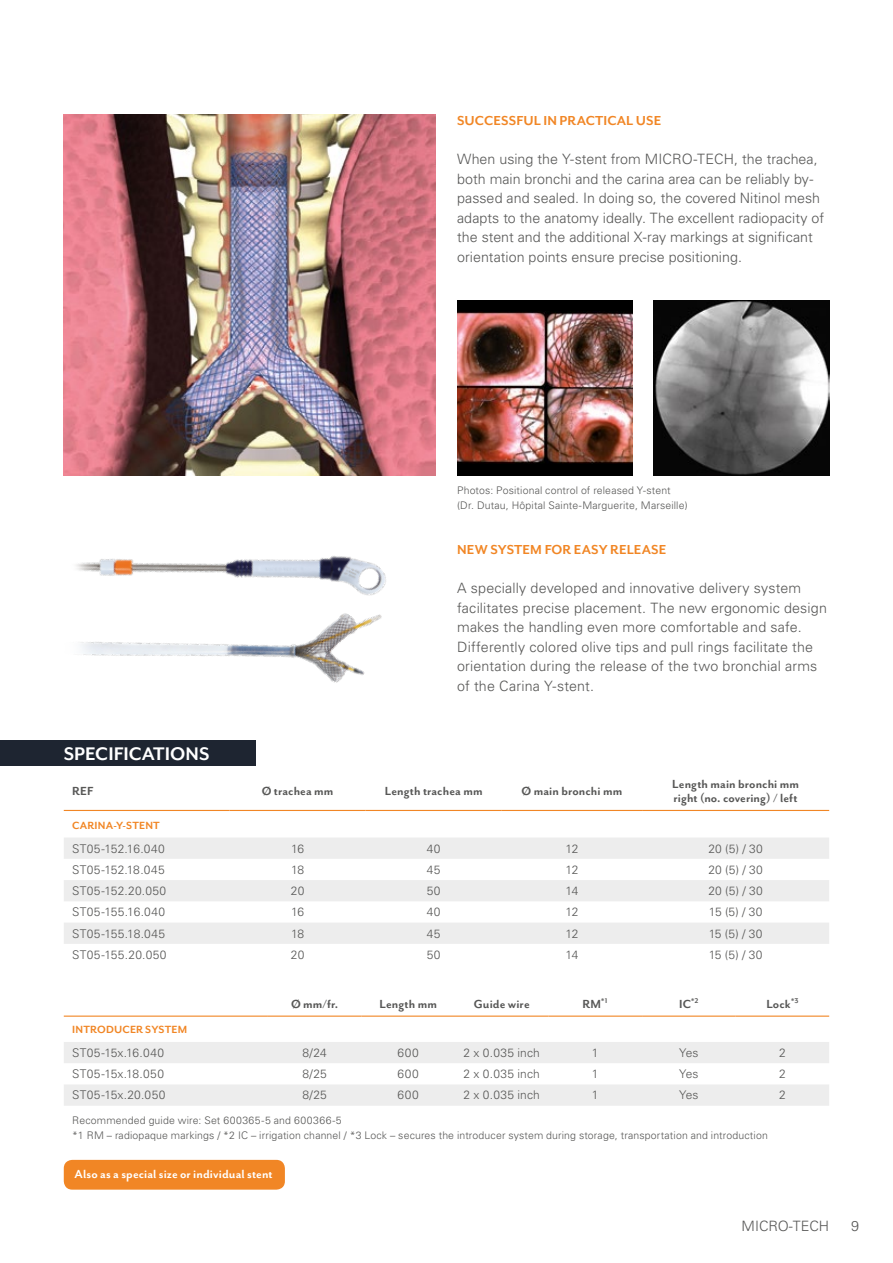
<style>
.page{position:relative;width:893px;height:1263px;background:#fff}
.page>*{position:absolute;margin:0;border:0;box-sizing:border-box;transform-origin:0 0}
.t1{font:700 21px "Mr Eaves San OT";color:#fff}
.t2{font:700 15px "Mr Eaves San OT";letter-spacing:.005em;color:#f18625}
.t3{font:300 14.25px/19.5px "Univers LT Std";letter-spacing:.005em;color:#575756}
.t4{font:700 13.5px/13.5px "Mr Eaves San OT";letter-spacing:.005em;color:#575756}
.t5{font:700 13.5px "Mr Eaves San OT";letter-spacing:.01em;color:#fff}
.t6{font:300 12px "Univers LT Std";letter-spacing:.02em;color:#575756}
.t7{font:700 12px "Mr Eaves San OT";letter-spacing:.015em;color:#f18625}
.t8{font:300 10.5px/15px "Univers LT Std";letter-spacing:.015em;color:#575756}
</style>
<div class="page">
<img style="left:654px;top:300px;width:175px;height:175px">
<div style="left:457px;top:300px;width:175px;height:175px;background:#000"></div>
<img style="left:457px;top:312px;width:175px;height:152px">
<img style="left:64px;top:115px;width:372px;height:361px">
<img style="left:76px;top:556px;width:310px;height:40px">
<img style="left:80px;top:613px;width:302px;height:70px">
<svg style="left:64px;top:838px;width:765px;height:106px;fill:#ededed"></svg>
<hr style="left:64px;top:810px;width:166px;height:1px;background:#f18625">
<hr style="left:230px;top:810px;width:136px;height:1px;background:#f18625">
<hr style="left:366px;top:810px;width:136px;height:1px;background:#f18625">
<hr style="left:502px;top:810px;width:140px;height:1px;background:#f18625">
<hr style="left:642px;top:810px;width:187px;height:1px;background:#f18625">
<svg style="left:64px;top:1042px;width:765px;height:64px;fill:#ededed"></svg>
<hr style="left:64px;top:1015px;width:204px;height:2px;background:#f18625">
<hr style="left:268px;top:1015px;width:93px;height:2px;background:#f18625">
<hr style="left:361px;top:1015px;width:94px;height:2px;background:#f18625">
<hr style="left:455px;top:1015px;width:94px;height:2px;background:#f18625">
<hr style="left:549px;top:1015px;width:93px;height:2px;background:#f18625">
<hr style="left:642px;top:1015px;width:94px;height:2px;background:#f18625">
<hr style="left:736px;top:1015px;width:93px;height:2px;background:#f18625">
<div style="left:0;top:740px;width:255px;height:25px;background:#1e2531"></div>
<div style="left:64px;top:1160px;width:221px;height:29px;background:#f18625;border-radius:9px"></div>
<p class="t2" style="left:457px;top:112px;width:206px">SUCCESSFUL IN PRACTICAL USE</p>
<p class="t3" style="left:457px;top:149px;width:369px">When using the Y-stent from MICRO-TECH, the trachea, both main bronchi and the carina area can be reliably by&shy;passed and sealed. In doing so, the covered Nitinol mesh adapts to the anatomy ideally. The excellent radiopacity of the stent and the additional X-ray markings at significant orientation points ensure precise positioning.</p>
<h1 class="t1" style="left:64px;top:742px;width:147px">SPECIFICATIONS</h1>
<p class="t8" style="left:457px;top:483px;width:232px">Photos: Positional control of released Y-stent (Dr. Dutau, Hôpital Sainte-Marguerite, Marseille)</p>
<p class="t2" style="left:457px;top:541px;width:211px">NEW SYSTEM FOR EASY RELEASE</p>
<p class="t3" style="left:457px;top:578px;width:371px">A specially developed and innovative delivery system facilitates precise placement. The new ergonomic design makes the handling even more comfortable and safe.<br>Differently colored olive tips and pull rings facilitate the orientation during the release of the two bronchial arms of the Carina Y-stent.</p>
<p class="t4" style="left:72px;top:784px;width:23px">REF</p>
<p class="t4" style="left:262px;top:784px;width:73px">Ø trachea mm</p>
<p class="t4" style="left:385px;top:784px;width:99px">Length trachea mm</p>
<p class="t4" style="left:522px;top:784px;width:102px">Ø main bronchi mm</p>
<p class="t4" style="left:672px;top:778px;width:128px">Length main bronchi mm right (no. covering) / left</p>
<p class="t7" style="left:72px;top:819px;width:89px">CARINA-Y-STENT</p>
<p class="t6" style="left:72px;top:841px;width:94px">ST05-152.16.040</p>
<p class="t6" style="left:291px;top:841px;width:15px">16</p>
<p class="t6" style="left:427px;top:841px;width:15px">40</p>
<p class="t6" style="left:565px;top:841px;width:14px">12</p>
<p class="t6" style="left:708px;top:841px;width:56px">20 (5) / 30</p>
<p class="t6" style="left:72px;top:862px;width:94px">ST05-152.18.045</p>
<p class="t6" style="left:291px;top:862px;width:15px">18</p>
<p class="t6" style="left:427px;top:862px;width:15px">45</p>
<p class="t6" style="left:565px;top:862px;width:14px">12</p>
<p class="t6" style="left:708px;top:862px;width:56px">20 (5) / 30</p>
<p class="t6" style="left:72px;top:883px;width:95px">ST05-152.20.050</p>
<p class="t6" style="left:291px;top:883px;width:15px">20</p>
<p class="t6" style="left:427px;top:883px;width:15px">50</p>
<p class="t6" style="left:565px;top:883px;width:14px">14</p>
<p class="t6" style="left:708px;top:883px;width:56px">20 (5) / 30</p>
<p class="t6" style="left:72px;top:905px;width:94px">ST05-155.16.040</p>
<p class="t6" style="left:291px;top:905px;width:15px">16</p>
<p class="t6" style="left:427px;top:905px;width:15px">40</p>
<p class="t6" style="left:565px;top:905px;width:14px">12</p>
<p class="t6" style="left:709px;top:905px;width:55px">15 (5) / 30</p>
<p class="t6" style="left:72px;top:926px;width:94px">ST05-155.18.045</p>
<p class="t6" style="left:291px;top:926px;width:15px">18</p>
<p class="t6" style="left:427px;top:926px;width:15px">45</p>
<p class="t6" style="left:565px;top:926px;width:14px">12</p>
<p class="t6" style="left:709px;top:926px;width:55px">15 (5) / 30</p>
<p class="t6" style="left:72px;top:947px;width:96px">ST05-155.20.050</p>
<p class="t6" style="left:291px;top:947px;width:15px">20</p>
<p class="t6" style="left:427px;top:947px;width:15px">50</p>
<p class="t6" style="left:565px;top:947px;width:14px">14</p>
<p class="t6" style="left:709px;top:947px;width:55px">15 (5) / 30</p>
<p class="t4" style="left:291px;top:997px;width:49px">Ø mm/fr.</p>
<p class="t4" style="left:379px;top:997px;width:59px">Length mm</p>
<p class="t4" style="left:474px;top:997px;width:57px">Guide wire</p>
<p class="t4" style="left:582px;top:997px;width:27px">RM<sup>*1</sup></p>
<p class="t4" style="left:679px;top:997px;width:21px">IC<sup>*2</sup></p>
<p class="t4" style="left:766px;top:997px;width:34px">Lock<sup>*3</sup></p>
<p class="t7" style="left:72px;top:1023px;width:116px">INTRODUCER SYSTEM</p>
<p class="t6" style="left:72px;top:1045px;width:93px">ST05-15x.16.040</p>
<p class="t6" style="left:302px;top:1045px;width:26px">8/24</p>
<p class="t6" style="left:398px;top:1045px;width:23px">600</p>
<p class="t6" style="left:464px;top:1045px;width:78px">2 x 0.035 inch</p>
<p class="t6" style="left:592px;top:1045px;width:8px">1</p>
<p class="t6" style="left:679px;top:1045px;width:21px">Yes</p>
<p class="t6" style="left:779px;top:1045px;width:8px">2</p>
<p class="t6" style="left:72px;top:1067px;width:93px">ST05-15x.18.050</p>
<p class="t6" style="left:302px;top:1067px;width:26px">8/25</p>
<p class="t6" style="left:398px;top:1067px;width:23px">600</p>
<p class="t6" style="left:464px;top:1067px;width:78px">2 x 0.035 inch</p>
<p class="t6" style="left:592px;top:1067px;width:8px">1</p>
<p class="t6" style="left:679px;top:1067px;width:21px">Yes</p>
<p class="t6" style="left:779px;top:1067px;width:8px">2</p>
<p class="t6" style="left:72px;top:1088px;width:95px">ST05-15x.20.050</p>
<p class="t6" style="left:302px;top:1088px;width:26px">8/25</p>
<p class="t6" style="left:398px;top:1088px;width:23px">600</p>
<p class="t6" style="left:464px;top:1088px;width:78px">2 x 0.035 inch</p>
<p class="t6" style="left:592px;top:1088px;width:8px">1</p>
<p class="t6" style="left:679px;top:1088px;width:21px">Yes</p>
<p class="t6" style="left:779px;top:1088px;width:8px">2</p>
<p class="t8" style="left:72px;top:1113px;width:697px">Recommended guide wire: Set 600365-5 and 600366-5<br>*1 RM – radiopaque markings / *2 IC – irrigation channel / *3 Lock – secures the introducer system during storage, transportation and introduction</p>
<p class="t5" style="left:75px;top:1166px;width:200px">Also as a special size or individual stent</p>
<p class="t3" style="left:742px;top:1216px;width:89px">MICRO-TECH</p>
<p class="t3" style="left:851px;top:1216px;width:9px">9</p>
</div>
